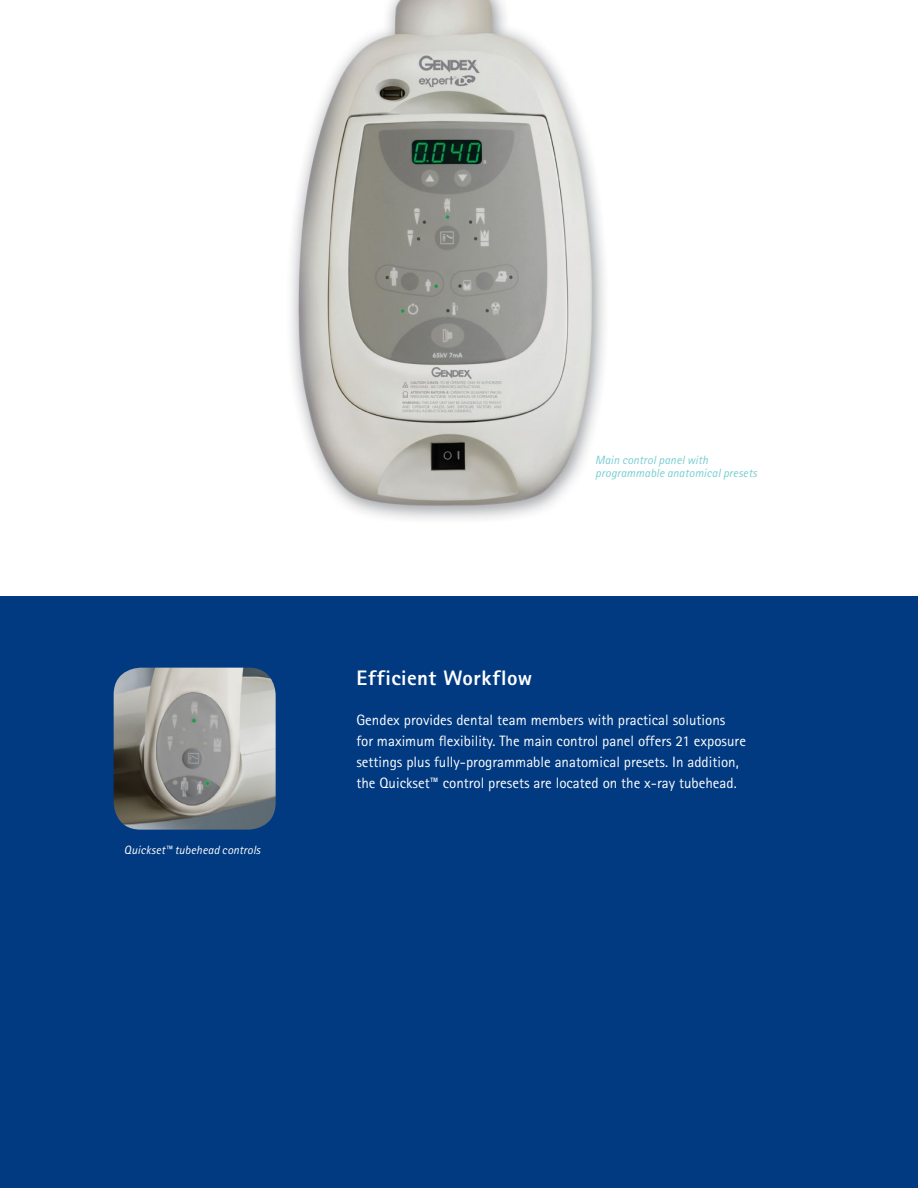
<style>
.page{position:relative;width:918px;height:1188px;background:#fff}
.page>*{position:absolute;margin:0;border:0;box-sizing:border-box;transform-origin:0 0}
.t1{font:800 21px "Rotis Sans Serif";letter-spacing:.02em;color:#fff}
.t2{font:15px/21px "Rotis Sans Serif";color:#fff}
.t3{font:italic 12px/13.5px "Rotis Sans Serif";letter-spacing:.005em;color:#78cdd1}
.t4{font:italic 12px "Rotis Sans Serif";letter-spacing:.01em;color:#fff}
</style>
<div class="page">
<div style="left:0;top:597px;width:918px;height:591px;background:#013a81"></div>
<img style="left:114px;top:668px;width:162px;height:162px">
<img style="left:291px;top:0;width:313px;height:519px">
<p class="t4" style="left:124px;top:843px;width:138px">Quickset™ tubehead controls</p>
<p class="t3" style="left:595px;top:453px;width:163px">Main control panel with programmable anatomical presets</p>
<h1 class="t1" style="left:357px;top:664px;width:177px">Efficient Workflow</h1>
<p class="t2" style="left:356px;top:709px;width:391px">Gendex provides dental team members with practical solutions<br>for maximum flexibility. The main control panel offers 21 exposure settings plus fully-programmable anatomical presets. In addition, the Quickset™ control presets are located on the x-ray tubehead.</p>
</div>
